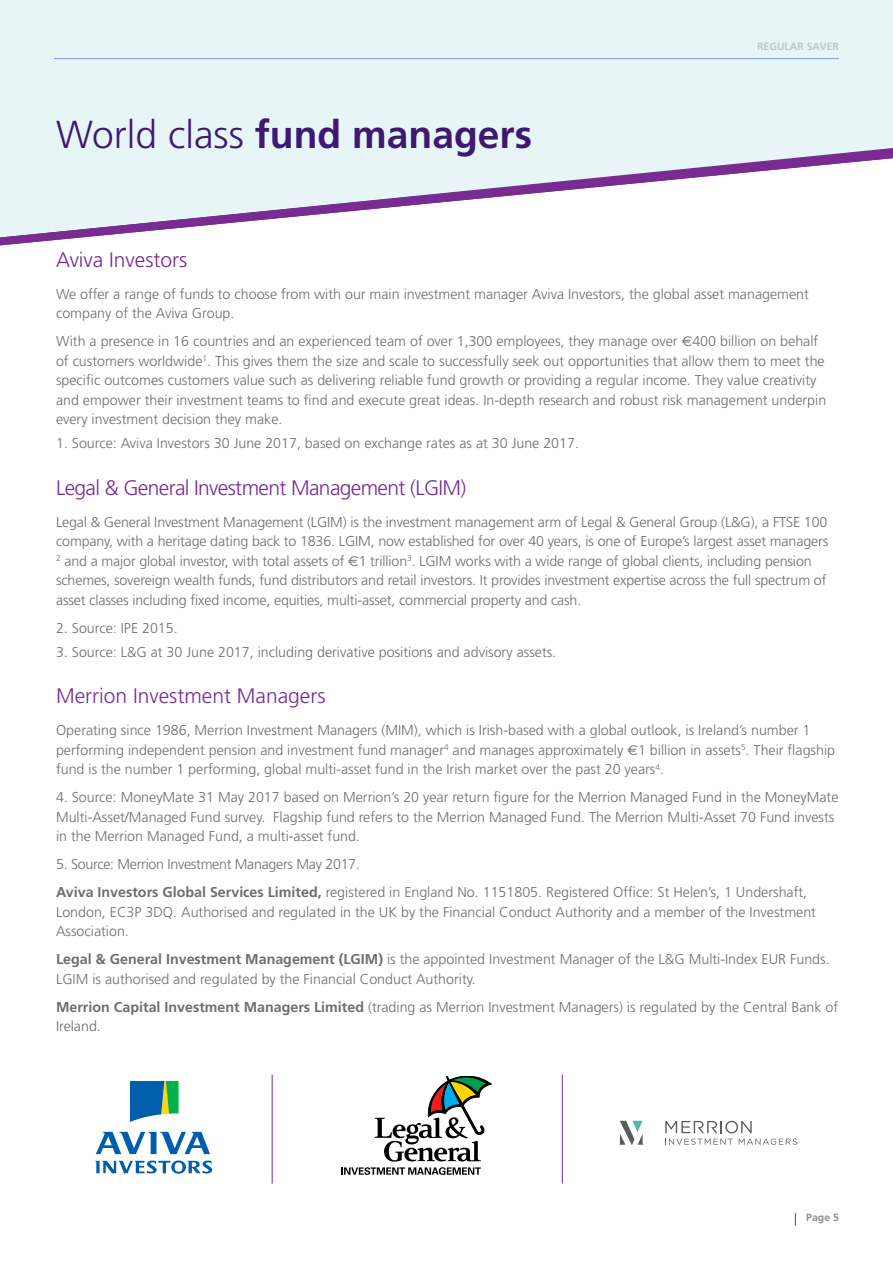
<style>
.page{position:relative;width:893px;height:1263px;background:#fff}
.page>*{position:absolute;margin:0;border:0;box-sizing:border-box;transform-origin:0 0}
.t1{font:700 39px "Frutiger";color:#3d1a6f}
.t2{font:300 21px "Frutiger";color:#782b90}
.t3{font:300 21px "Frutiger";letter-spacing:-.03em;color:#782b90}
.t4{font:300 14.25px/19.5px "Frutiger";color:#6d6e71}
.t5{font:700 10.5px "Frutiger";color:#bfc6ce}
.t6{font:700 10.5px "Frutiger";color:#8a8c8e}
.s1{font-weight:300}
.s2{font-family:"Euro Sans";font-weight:400}
.s3{font-weight:700}
</style>
<div class="page">
<div style="left:0;top:0;width:893px;height:148px;background:#e8f5f7"></div>
<svg style="left:0;top:148px;width:893px;height:97px;fill:#e8f5f7"></svg>
<hr style="left:54px;top:58px;width:785px;height:1px;background:#7f95c9">
<svg style="left:795px;top:1213px;width:1px;height:13px"></svg>
<svg style="left:95px;top:1160px;width:117px;height:14px"></svg>
<svg style="left:96px;top:1132px;width:114px;height:22px"></svg>
<svg style="left:130px;top:1082px;width:49px;height:40px;background:#3b8f9d"></svg>
<svg style="left:375px;top:1076px;width:116px;height:85px"></svg>
<svg style="left:341px;top:1167px;width:140px;height:8px"></svg>
<svg style="left:665px;top:1121px;width:132px;height:24px"></svg>
<svg style="left:619px;top:1121px;width:25px;height:24px"></svg>
<hr style="left:272px;top:1074px;width:1px;height:109px;background:#782b90">
<hr style="left:562px;top:1074px;width:1px;height:109px;background:#782b90">
<h1 class="t1" style="left:56px;top:111px;width:478px"><span class="s1">World class</span> fund managers</h1>
<p class="t5" style="left:757px;top:40px;width:83px">REGULAR SAVER</p>
<h2 class="t2" style="left:56px;top:247px;width:133px">Aviva Investors</h2>
<p class="t4" style="left:56px;top:284px;width:754px">We offer a range of funds to choose from with our main investment manager Aviva Investors, the global asset management company of the Aviva Group.</p>
<p class="t4" style="left:56px;top:332px;width:772px">With a presence in 16 countries and an experienced team of over 1,300 employees, they manage over <span class="s2">€</span>400 billion on behalf of customers worldwide<sup>1</sup>. This gives them the size and scale to successfully seek out opportunities that allow them to meet the specific outcomes customers value such as delivering reliable fund growth or providing a regular income. They value creativity and empower their investment teams to find and execute great ideas. In-depth research and robust risk management underpin every investment decision they make.</p>
<p class="t4" style="left:56px;top:433px;width:524px">1. Source: Aviva Investors 30 June 2017, based on exchange rates as at 30 June 2017.</p>
<h2 class="t3" style="left:56px;top:475px;width:412px">Legal &amp; General Investment Management (LGIM)</h2>
<p class="t4" style="left:56px;top:512px;width:774px">Legal &amp; General Investment Management (LGIM) is the investment management arm of Legal &amp; General Group (L&amp;G), a FTSE 100 company, with a heritage dating back to 1836. LGIM, now established for over 40 years, is one of Europe’s largest asset managers <sup>2</sup> and a major global investor, with total assets of <span class="s2">€</span>1 trillion<sup>3</sup>. LGIM works with a wide range of global clients, including pension schemes, sovereign wealth funds, fund distributors and retail investors. It provides investment expertise across the full spectrum of asset classes including fixed income, equities, multi-asset, commercial property and cash.</p>
<p class="t4" style="left:56px;top:618px;width:123px">2. Source: IPE 2015.</p>
<p class="t4" style="left:56px;top:642px;width:502px">3. Source: L&amp;G at 30 June 2017, including derivative positions and advisory assets.</p>
<h2 class="t2" style="left:56px;top:684px;width:271px">Merrion Investment Managers</h2>
<p class="t4" style="left:56px;top:721px;width:781px">Operating since 1986, Merrion Investment Managers (MIM), which is Irish-based with a global outlook, is Ireland’s number 1 performing independent pension and investment fund manager<sup>4</sup> and manages approximately <span class="s2">€</span>1 billion in assets<sup>5</sup>. Their flagship fund is the number 1 performing, global multi-asset fund in the Irish market over the past 20 years<sup>4</sup>.</p>
<p class="t4" style="left:56px;top:788px;width:784px">4. Source: MoneyMate 31 May 2017 based on Merrion’s 20 year return figure for the Merrion Managed Fund in the MoneyMate<br>Multi-Asset/Managed Fund survey. Flagship fund refers to the Merrion Managed Fund. The Merrion Multi-Asset 70 Fund invests in the Merrion Managed Fund, a multi-asset fund.</p>
<p class="t4" style="left:56px;top:850px;width:753px;line-height:28px">5. Source: Merrion Investment Managers May 2017.<br><span class="s3">Aviva Investors Global Services Limited,</span> registered in England No. 1151805. Registered Office: St Helen’s, 1 Undershaft,</p>
<p class="t4" style="left:56px;top:902px;width:761px">London, EC3P 3DQ. Authorised and regulated in the UK by the Financial Conduct Authority and a member of the Investment<br>Association.</p>
<p class="t4" style="left:56px;top:950px;width:775px"><span class="s3">Legal &amp; General Investment Management (LGIM)</span> is the appointed Investment Manager of the L&amp;G Multi-Index EUR Funds.<br>LGIM is authorised and regulated by the Financial Conduct Authority.</p>
<p class="t4" style="left:56px;top:997px;width:784px"><span class="s3">Merrion Capital Investment Managers Limited</span> (trading as Merrion Investment Managers) is regulated by the Central Bank of<br>Ireland.</p>
<p class="t6" style="left:806px;top:1211px;width:34px">Page 5</p>
</div>
